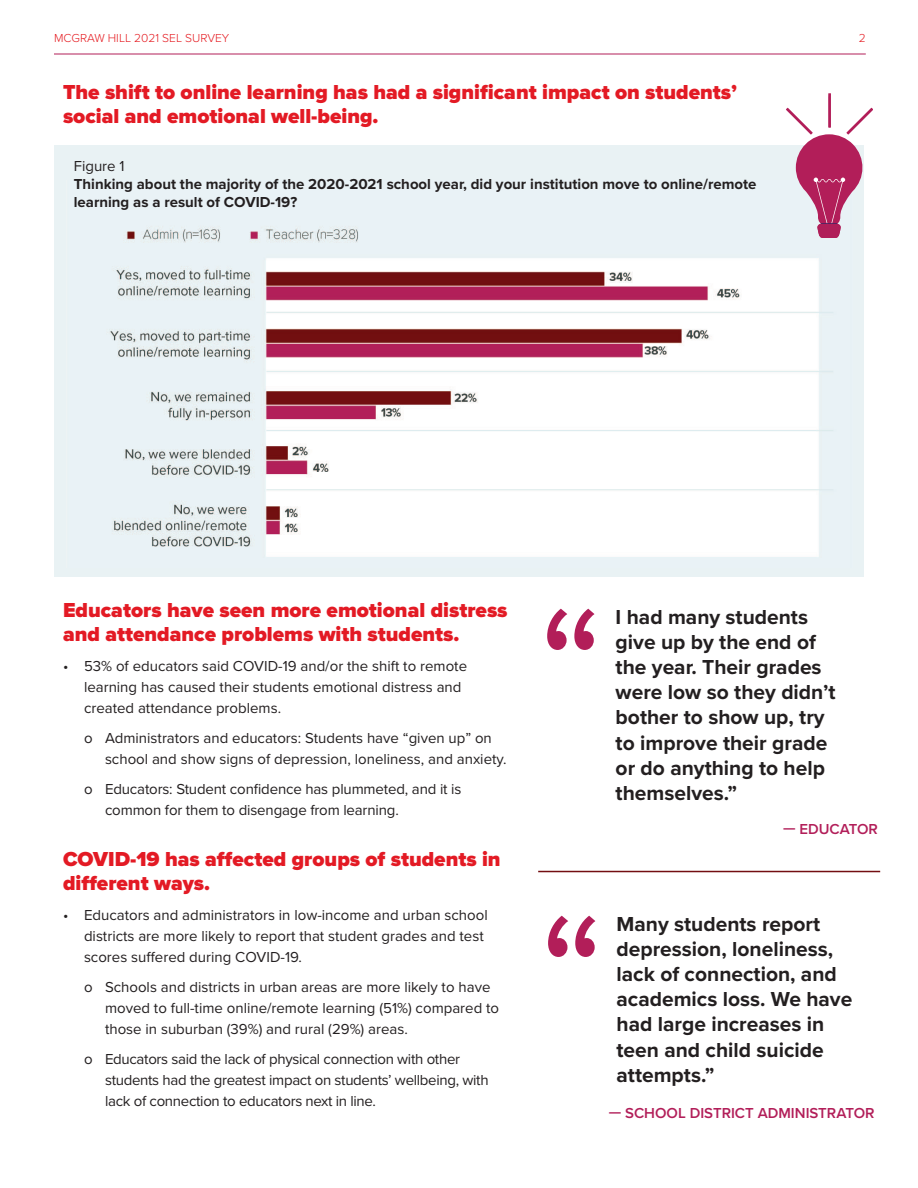
<style>
.page{position:relative;width:918px;height:1188px;background:#fff}
.page>*{position:absolute;margin:0;border:0;box-sizing:border-box;transform-origin:0 0}
.t1{font:186.15px "Proxima Nova Cond";color:#b21e59;scale:.93 1}
.t2{font:700 21px/25.2px "Proxima Nova";color:#231f20}
.t3{font:900 21px/24px "Proxima Nova";color:#e31a24}
.t4{font:15px/21px "Proxima Nova";color:#231f20}
.t5{font:15px/21px "Proxima Nova";letter-spacing:-.02em;color:#231f20}
.t6{font:700 15px/18px "Proxima Nova";color:#231f20}
.t7{font:600 15px "Proxima Nova";color:#b21e59}
.t8{font:300 12px "Proxima Nova";color:#e51b21}
</style>
<div class="page">
<hr style="left:54px;top:54px;width:812px;height:1px;background:#b21e59">
<hr style="left:538px;top:871px;width:342px;height:1px;background:#730e11">
<div style="left:54px;top:145px;width:810px;height:432px;background:#e9f2f4"></div>
<img style="left:110px;top:227px;width:723px;height:330px">
<svg style="left:786px;top:93px;width:87px;height:145px"></svg>
<p class="t8" style="left:54px;top:31px;width:177px">MCGRAW HILL 2021 SEL SURVEY</p>
<p class="t8" style="left:859px;top:31px;width:8px">2</p>
<p class="t3" style="left:63px;top:81px;width:676px">The shift to online learning has had a significant impact on students’ social and emotional well-being.</p>
<p class="t4" style="left:74px;top:156px;width:52px">Figure 1</p>
<p class="t6" style="left:74px;top:176px;width:684px">Thinking about the majority of the 2020-2021 school year, did your institution move to online/remote learning as a result of COVID-19?</p>
<p class="t3" style="left:63px;top:600px;width:446px">Educators have seen more emotional distress and attendance problems with students.</p>
<p class="t4" style="left:84px;top:656px;width:385px;text-indent:-21px">• 53% of educators said COVID-19 and/or the shift to remote learning has caused their students emotional distress and created attendance problems.</p>
<p class="t4" style="left:105px;top:728px;width:403px;text-indent:-21px">o Administrators and educators: Students have “given up” on school and show signs of depression, loneliness, and anxiety.</p>
<p class="t4" style="left:105px;top:779px;width:358px;text-indent:-21px">o Educators: Student confidence has plummeted, and it is common for them to disengage from learning.</p>
<p class="t3" style="left:63px;top:849px;width:439px">COVID-19 has affected groups of students in different ways.</p>
<p class="t4" style="left:84px;top:905px;width:405px;text-indent:-21px">• Educators and administrators in low-income and urban school districts are more likely to report that student grades and test scores suffered during COVID-19.</p>
<p class="t4" style="left:105px;top:977px;width:396px;text-indent:-21px">o Schools and districts in urban areas are more likely to have moved to full-time online/remote learning (51%) compared to those in suburban (39%) and rural (29%) areas.</p>
<p class="t5" style="left:105px;top:1049px;width:385px;text-indent:-21px">o Educators said the lack of physical connection with other students had the greatest impact on students’ wellbeing, with lack of connection to educators next in line.</p>
<h1 class="t1" style="left:538px;top:536px;width:73px">“</h1>
<p class="t2" style="left:616px;top:605px;width:221px">I had many students give up by the end of the year. Their grades were low so they didn’t bother to show up, try to improve their grade or do anything to help themselves.”</p>
<p class="t7" style="left:783px;top:820px;width:96px">— EDUCATOR</p>
<h1 class="t1" style="left:538px;top:843px;width:73px">“</h1>
<p class="t2" style="left:617px;top:912px;width:237px">Many students report depression, loneliness, lack of connection, and academics loss. We have had large increases in teen and child suicide attempts.”</p>
<p class="t7" style="left:609px;top:1104px;width:267px">— SCHOOL DISTRICT ADMINISTRATOR</p>
</div>
